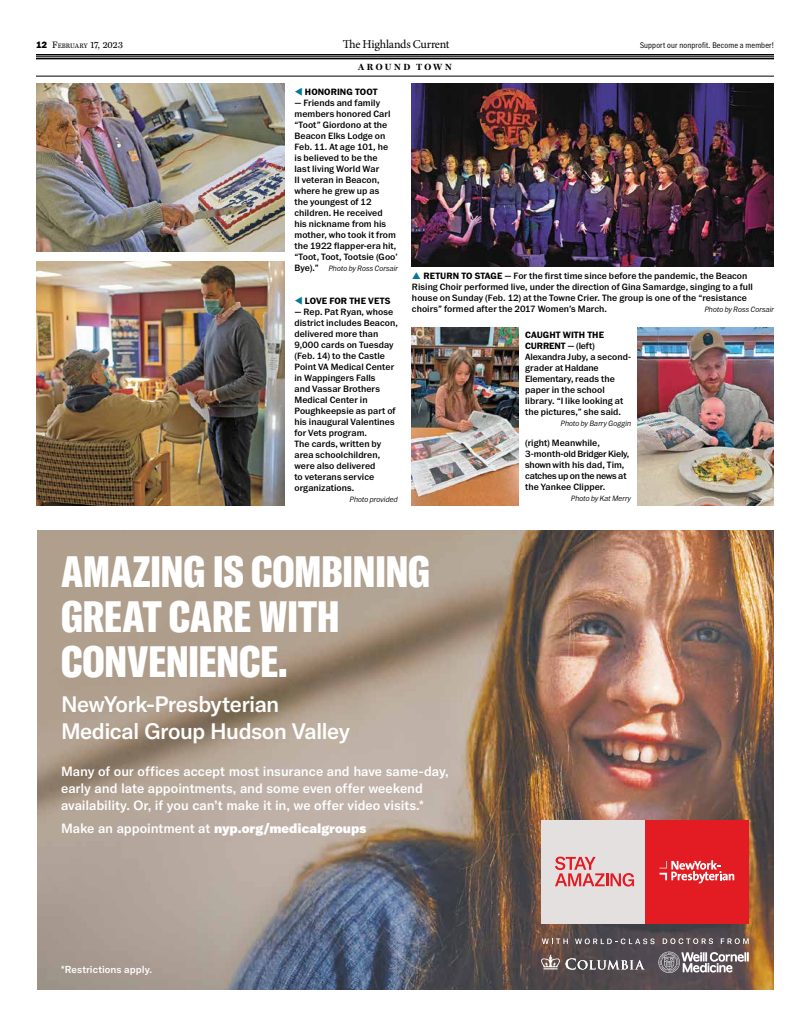
<style>
.page{position:relative;width:810px;height:1026px;background:#fff}
.page>*{position:absolute;margin:0;border:0;box-sizing:border-box;transform-origin:0 0}
.t1{font:900 extra-condensed 43.3px/45.1px "GT America";letter-spacing:-.01em;color:#fff}
.t2{font:500 22.1px/27.4px "GT America";letter-spacing:-.03em;color:#fff}
.t3{font:500 13.3px/16.8px "GT America";letter-spacing:-.005em;color:#fff}
.t4{font:900 13.3px "GT America";color:#fff}
.t5{font:12px "Minion Pro";letter-spacing:-.025em;color:#000}
.t6{font:500 10px "GT America";letter-spacing:.005em;color:#fff}
.t7{font:500 9.5px/11px "Franklin ITC Pro";letter-spacing:.005em;color:#000}
.t8{font:700 9.5px "Franklin ITC Pro";letter-spacing:.01em;color:#000}
.t9{font:9.5px "Miller Daily Two";letter-spacing:.005em;color:#000}
.t10{font:700 9px "Miller Display";letter-spacing:.27em;color:#000}
.t11{font:300 8.5px "Franklin Narrow ITC Pro";letter-spacing:.02em;color:#000}
.t12{font:italic 300 8px "Franklin ITC Pro";letter-spacing:.005em;color:#000}
.s1{font-family:"Franklin ITC Pro";font-weight:900}
.s2{font-size:6.7px}
.s3{color:#00789b}
.s4{font-weight:500;font-style:normal;font-size:9.5px}
.s5{font-weight:700}
.s6{font-weight:500}
</style>
<div class="page">
<hr style="left:36px;top:54px;width:738px;height:2px;background:#000">
<hr style="left:36px;top:56px;width:738px;height:1px;background:#000">
<img style="left:412px;top:83px;width:362px;height:184px">
<hr style="left:36px;top:58px;width:738px;height:1px;background:#000">
<hr style="left:36px;top:76px;width:738px;height:1px;background:#000">
<img style="left:36px;top:262px;width:248px;height:243px">
<img style="left:638px;top:328px;width:136px;height:177px">
<img style="left:412px;top:328px;width:107px;height:177px">
<img style="left:36px;top:83px;width:248px;height:168px">
<img style="left:37px;top:531px;width:737px;height:459px">
<svg style="left:541px;top:955px;width:104px;height:15px;background:#7b7475"></svg>
<svg style="left:658px;top:952px;width:91px;height:21px"></svg>
<svg style="left:542px;top:938px;width:26px;height:6px"></svg>
<svg style="left:575px;top:938px;width:80px;height:6px"></svg>
<svg style="left:663px;top:938px;width:50px;height:6px"></svg>
<svg style="left:721px;top:938px;width:28px;height:6px"></svg>
<div style="left:541px;top:820px;width:104px;height:104px;background:#e5e0e0"></div>
<svg style="left:555px;top:857px;width:79px;height:30px"></svg>
<div style="left:645px;top:820px;width:104px;height:104px;background:#e31b22"></div>
<svg style="left:660px;top:860px;width:74px;height:23px"></svg>
<p class="t9" style="left:36px;top:40px;width:88px"><span class="s1">12</span> F<span class="s2">EBRUARY</span> 17, 2023</p>
<p class="t5" style="left:343px;top:36px;width:108px">The Highlands Current</p>
<p class="t11" style="left:640px;top:41px;width:135px">Support our nonprofit. Become a member!</p>
<p class="t10" style="left:358px;top:62px;width:95px">AROUND TOWN</p>
<p class="t8" style="left:294px;top:87px;width:85px"><span class="s3">▼</span> HONORING TOOT</p>
<p class="t7" style="left:294px;top:98px;width:105px">— Friends and family members honored Carl “Toot” Giordono at the<br>Beacon Elks Lodge on<br>Feb. 11. At age 101, he<br>is believed to be the<br>last living World War<br>II veteran in Beacon, where he grew up as<br>the youngest of 12 children. He received<br>his nickname from his mother, who took it from the 1922 flapper-era hit, “Toot, Toot, Tootsie (Goo’</p>
<p class="t12" style="left:294px;top:264px;width:105px"><span class="s4">Bye).”</span> Photo by Ross Corsair</p>
<p class="t8" style="left:294px;top:296px;width:97px"><span class="s3">▼</span> LOVE FOR THE VETS</p>
<p class="t7" style="left:294px;top:307px;width:105px">— Rep. Pat Ryan, whose district includes Beacon, delivered more than<br>9,000 cards on Tuesday (Feb. 14) to the Castle<br>Point VA Medical Center in Wappingers Falls<br>and Vassar Brothers<br>Medical Center in<br>Poughkeepsie as part of his inaugural Valentines for Vets program.<br>The cards, written by area schoolchildren, were also delivered<br>to veterans service organizations.</p>
<p class="t12" style="left:350px;top:495px;width:50px">Photo provided</p>
<p class="t7" style="left:412px;top:270px;width:343px;text-indent:11px"><span class="s5">RETURN TO STAGE</span> — For the first time since before the pandemic, the Beacon Rising Choir performed live, under the direction of Gina Samardge, singing to a full house on Sunday (Feb. 12) at the Towne Crier. The group is one of the “resistance choirs” formed after the 2017 Women’s March.</p>
<p class="t12" style="left:705px;top:305px;width:71px">Photo by Ross Corsair</p>
<p class="t7" style="left:525px;top:330px;width:107px"><span class="s5">CAUGHT WITH THE<br>CURRENT</span> — (left)<br>Alexandra Juby, a second&shy;grader at Haldane<br>Elementary, reads the paper in the school library. “I like looking at the pictures,” she said.</p>
<p class="t12" style="left:561px;top:420px;width:72px">Photo by Barry Goggin</p>
<p class="t7" style="left:525px;top:438px;width:106px">(right) Meanwhile,<br>3-month-old Bridger Kiely, shown with his dad, Tim, catches up on the news at the Yankee Clipper.</p>
<p class="t12" style="left:571px;top:495px;width:62px">Photo by Kat Merry</p>
<h1 class="t1" style="left:61px;top:548px;width:371px">AMAZING IS COMBINING<br>GREAT CARE WITH<br>CONVENIENCE.</h1>
<h2 class="t2" style="left:61px;top:690px;width:290px">NewYork-Presbyterian<br>Medical Group Hudson Valley</h2>
<h3 class="t3" style="left:61px;top:763px;width:389px">Many of our offices accept most insurance and have same-day, early and late appointments, and some even offer weekend availability. Or, if you can’t make it in, we offer video visits.*</h3>
<h3 class="t4" style="left:61px;top:820px;width:307px"><span class="s6">Make an appointment at</span> nyp.org/medicalgroups</h3>
<p class="t6" style="left:61px;top:963px;width:93px">*Restrictions apply.</p>
</div>
